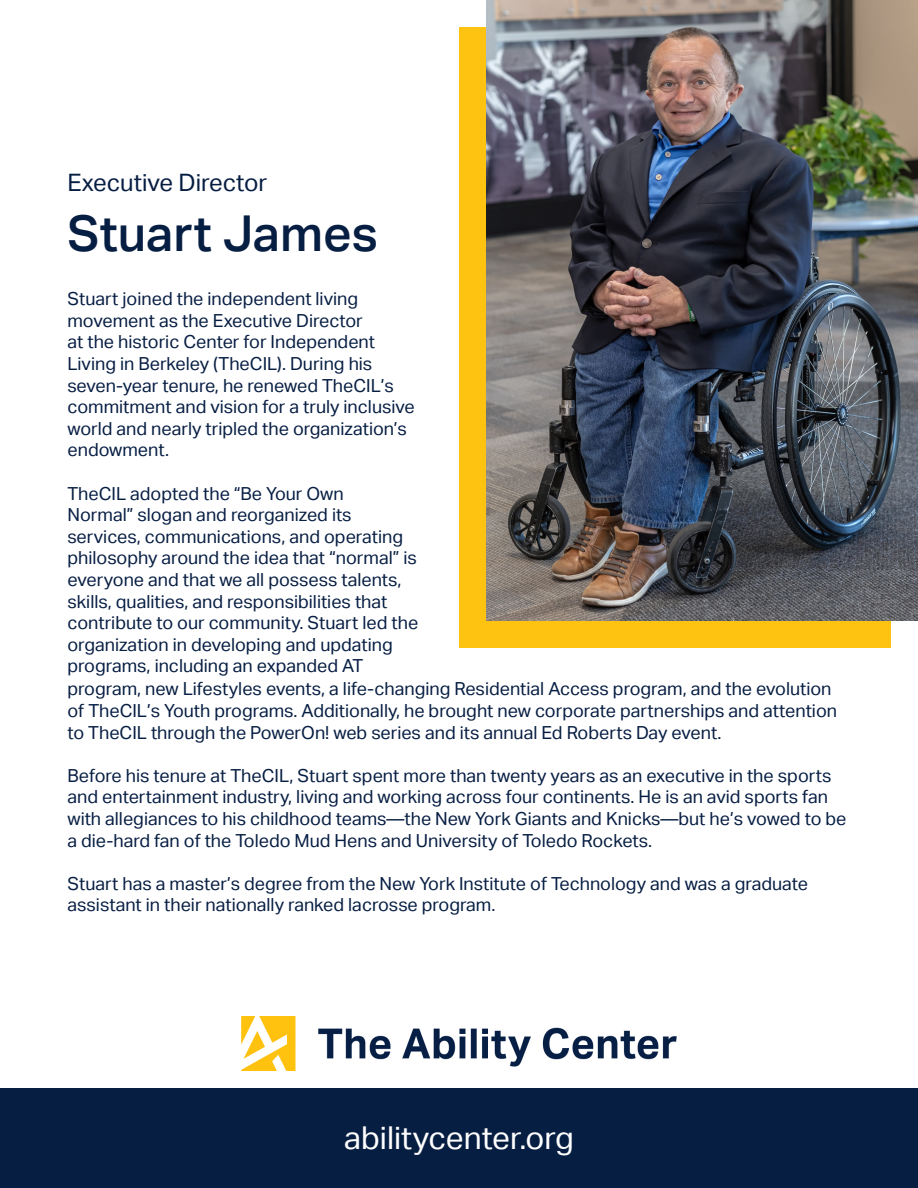
<style>
.page{position:relative;width:918px;height:1188px;background:#fff}
.page>*{position:absolute;margin:0;border:0;box-sizing:border-box;transform-origin:0 0}
.t1{font:500 49.5px "Aktiv Grotesk";color:#071e43}
.t2{font:31.5px "Aktiv Grotesk";color:#fff}
.t3{font:24px "Aktiv Grotesk";color:#071e43}
.t4{font:18px/21.6px "Aktiv Grotesk";color:#071e43}
</style>
<div class="page">
<img style="left:242px;top:1017px;width:434px;height:54px">
<div style="left:459px;top:27px;width:432px;height:621px;background:#fec210"></div>
<div style="left:0;top:1089px;width:918px;height:99px;background:#071e43"></div>
<img style="left:486px;top:0;width:432px;height:621px">
<p class="t3" style="left:68px;top:169px;width:201px">Executive Director</p>
<p class="t1" style="left:68px;top:205px;width:312px">Stuart James</p>
<p class="t4" style="left:68px;top:288px;width:349px">Stuart joined the independent living movement as the Executive Director<br>at the historic Center for Independent Living in Berkeley (TheCIL). During his seven-year tenure, he renewed TheCIL’s commitment and vision for a truly inclusive world and nearly tripled the organization’s endowment.</p>
<p class="t4" style="left:68px;top:483px;width:352px">TheCIL adopted the “Be Your Own<br>Normal” slogan and reorganized its services, communications, and operating philosophy around the idea that “normal” is everyone and that we all possess talents, skills, qualities, and responsibilities that contribute to our community. Stuart led the organization in developing and updating programs, including an expanded AT</p>
<p class="t4" style="left:68px;top:678px;width:771px">program, new Lifestyles events, a life-changing Residential Access program, and the evolution of TheCIL’s Youth programs. Additionally, he brought new corporate partnerships and attention to TheCIL through the PowerOn! web series and its annual Ed Roberts Day event.</p>
<p class="t4" style="left:68px;top:765px;width:781px">Before his tenure at TheCIL, Stuart spent more than twenty years as an executive in the sports and entertainment industry, living and working across four continents. He is an avid sports fan with allegiances to his childhood teams—the New York Giants and Knicks—but he’s vowed to be a die-hard fan of the Toledo Mud Hens and University of Toledo Rockets.</p>
<p class="t4" style="left:68px;top:873px;width:742px">Stuart has a master’s degree from the New York Institute of Technology and was a graduate assistant in their nationally ranked lacrosse program.</p>
<p class="t2" style="left:344px;top:1119px;width:231px">abilitycenter.org</p>
</div>
